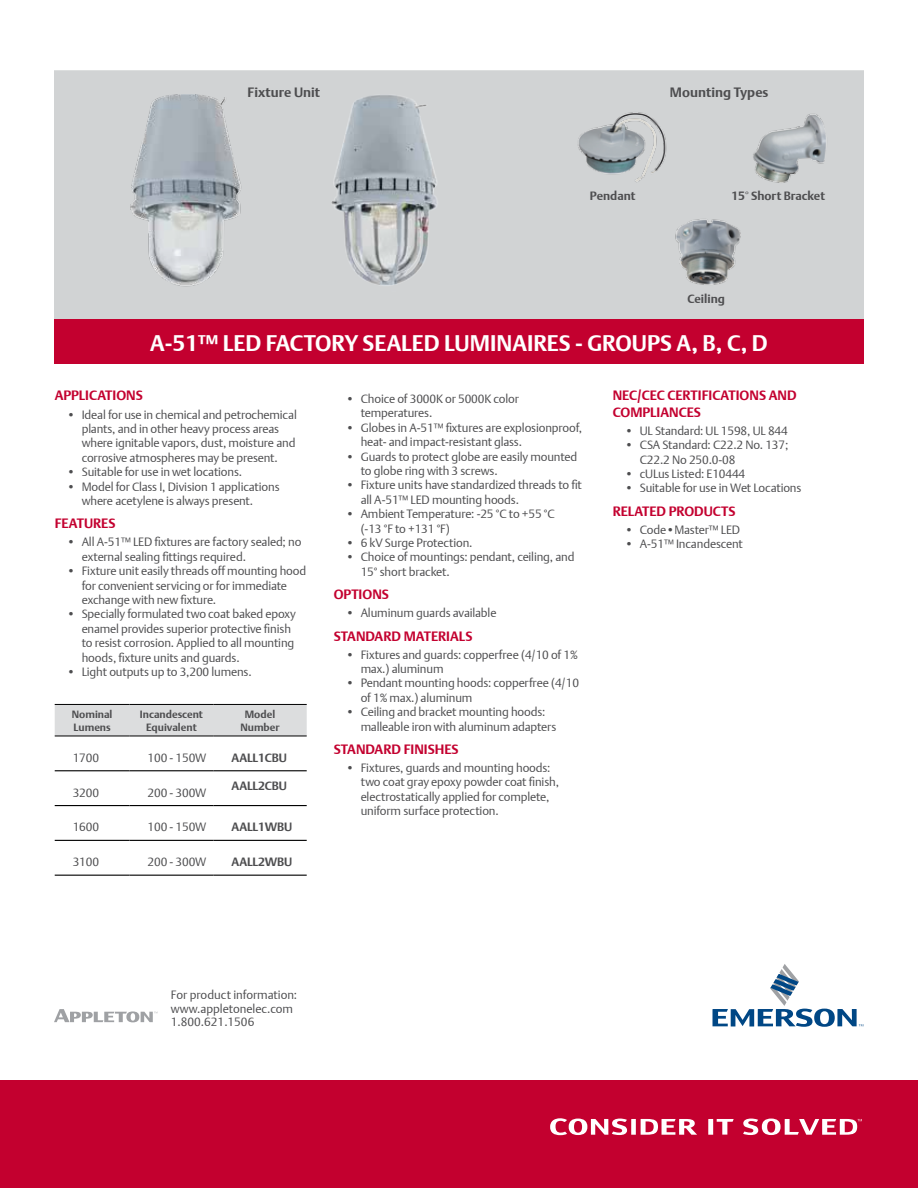
<style>
.page{position:relative;width:918px;height:1188px;background:#fff}
.page>*{position:absolute;margin:0;border:0;box-sizing:border-box;transform-origin:0 0}
.t1{font:700 22.5px "DTL Argo T";color:#fff}
.t2{font:700 13.5px/16.2px "DTL Argo T";color:#c3002f}
.t3{font:700 13.5px "DTL Argo T";color:#4d4d4f}
.t4{font:12px/14.4px "DTL Argo T Light";letter-spacing:-.01em;color:#4d4d4f}
.t5{font:700 12px "DTL Argo T";letter-spacing:-.01em;color:#4d4d4f}
.t6{font:700 10.5px/12.6px "DTL Argo T";color:#4d4d4f;text-align:center}
</style>
<div class="page">
<div style="left:0;top:1080px;width:918px;height:108px;background:#c3002f"></div>
<svg style="left:713px;top:964px;width:150px;height:63px"></svg>
<svg style="left:54px;top:1009px;width:103px;height:13px"></svg>
<svg style="left:708px;top:1119px;width:26px;height:16px"></svg>
<svg style="left:550px;top:1118px;width:147px;height:17px"></svg>
<svg style="left:743px;top:1119px;width:119px;height:16px"></svg>
<div style="left:54px;top:70px;width:810px;height:250px;background:#d1d3d4"></div>
<div style="left:54px;top:320px;width:810px;height:44px;background:#c3002f"></div>
<img style="left:131px;top:94px;width:116px;height:202px">
<img style="left:330px;top:91px;width:116px;height:208px">
<div style="left:55px;top:705px;width:252px;height:31px;background:#dcddde"></div>
<hr style="left:55px;top:704px;width:75px;height:1px;background:#000">
<hr style="left:130px;top:704px;width:83px;height:1px;background:#000">
<hr style="left:213px;top:704px;width:94px;height:1px;background:#000">
<hr style="left:55px;top:736px;width:75px;height:1px;background:#000">
<hr style="left:130px;top:736px;width:83px;height:1px;background:#000">
<hr style="left:213px;top:736px;width:94px;height:1px;background:#000">
<hr style="left:55px;top:770px;width:75px;height:1px;background:#000">
<hr style="left:130px;top:770px;width:83px;height:1px;background:#000">
<hr style="left:213px;top:770px;width:94px;height:1px;background:#000">
<hr style="left:55px;top:805px;width:75px;height:1px;background:#000">
<hr style="left:130px;top:805px;width:83px;height:1px;background:#000">
<hr style="left:213px;top:805px;width:94px;height:1px;background:#000">
<hr style="left:55px;top:840px;width:75px;height:1px;background:#000">
<hr style="left:130px;top:840px;width:83px;height:1px;background:#000">
<hr style="left:213px;top:840px;width:94px;height:1px;background:#000">
<hr style="left:55px;top:875px;width:75px;height:1px;background:#000">
<hr style="left:130px;top:875px;width:83px;height:1px;background:#000">
<hr style="left:213px;top:875px;width:94px;height:1px;background:#000">
<img style="left:574px;top:101px;width:100px;height:85px">
<img style="left:658px;top:209px;width:96px;height:78px">
<img style="left:739px;top:105px;width:99px;height:81px">
<p class="t3" style="left:248px;top:84px;width:74px">FIXTURE UNIT</p>
<p class="t3" style="left:670px;top:84px;width:100px">MOUNTING TYPES</p>
<p class="t5" style="left:590px;top:189px;width:47px">PENDANT</p>
<p class="t5" style="left:731px;top:189px;width:95px">15° SHORT BRACKET</p>
<p class="t5" style="left:687px;top:291px;width:39px">CEILING</p>
<h1 class="t1" style="left:150px;top:329px;width:238px">A-51™ LED FACTORY SEALED</h1>
<h1 class="t1" style="left:444px;top:329px;width:325px">LUMINAIRES - GROUPS A, B, C, D</h1>
<p class="t2" style="left:55px;top:387px;width:89px">APPLICATIONS</p>
<p class="t4" style="left:82px;top:407px;width:217px;text-indent:-15px">• Ideal for use in chemical and petrochemical plants, and in other heavy process areas where ignitable vapors, dust, moisture and corrosive atmospheres may be present.</p>
<p class="t4" style="left:67px;top:465px;width:177px">• Suitable for use in wet locations.</p>
<p class="t4" style="left:82px;top:479px;width:199px;text-indent:-15px">• Model for Class I, Division 1 applications where acetylene is always present.</p>
<p class="t2" style="left:55px;top:515px;width:54px">FEATURES</p>
<p class="t4" style="left:82px;top:535px;width:221px;text-indent:-15px">• All A-51™ LED fixtures are factory sealed; no external sealing fittings required.</p>
<p class="t4" style="left:82px;top:564px;width:226px;text-indent:-15px">• Fixture unit easily threads off mounting hood for convenient servicing or for immediate exchange with new fixture.</p>
<p class="t4" style="left:82px;top:607px;width:216px;text-indent:-15px">• Specially formulated two coat baked epoxy enamel provides superior protective finish to resist corrosion. Applied to all mounting hoods, fixture units and guards.</p>
<p class="t4" style="left:67px;top:664px;width:186px">• Light outputs up to 3,200 lumens.</p>
<p class="t6" style="left:72px;top:708px;width:42px;text-align:left">NOMINAL<br>LUMENS</p>
<p class="t6" style="left:140px;top:708px;width:65px">INCANDESCENT<br>EQUIVALENT</p>
<p class="t6" style="left:240px;top:708px;width:41px">MODEL<br>NUMBER</p>
<p class="t4" style="left:73px;top:750px;width:28px">1700</p>
<p class="t4" style="left:148px;top:750px;width:60px">100 - 150W</p>
<p class="t5" style="left:231px;top:750px;width:42px">AALL1CBU</p>
<p class="t4" style="left:73px;top:785px;width:28px">3200</p>
<p class="t4" style="left:148px;top:785px;width:60px">200 - 300W</p>
<p class="t5" style="left:231px;top:778px;width:42px">AALL2CBU</p>
<p class="t4" style="left:73px;top:820px;width:28px">1600</p>
<p class="t4" style="left:148px;top:820px;width:60px">100 - 150W</p>
<p class="t5" style="left:231px;top:820px;width:54px">AALL1WBU</p>
<p class="t4" style="left:73px;top:855px;width:28px">3100</p>
<p class="t4" style="left:148px;top:855px;width:60px">200 - 300W</p>
<p class="t5" style="left:231px;top:855px;width:54px">AALL2WBU</p>
<p class="t4" style="left:361px;top:392px;width:160px;text-indent:-15px">• Choice of 3000K or 5000K color temperatures.</p>
<p class="t4" style="left:361px;top:420px;width:223px;text-indent:-15px">• Globes in A-51™ fixtures are explosionproof, heat- and impact-resistant glass.</p>
<p class="t4" style="left:361px;top:449px;width:218px;text-indent:-15px">• Guards to protect globe are easily mounted to globe ring with 3 screws.</p>
<p class="t4" style="left:361px;top:478px;width:223px;text-indent:-15px">• Fixture units have standardized threads to fit all A-51™ LED mounting hoods.</p>
<p class="t4" style="left:361px;top:507px;width:196px;text-indent:-15px">• Ambient Temperature: -25 °C to +55 °C (-13 °F to +131 °F)</p>
<p class="t4" style="left:346px;top:536px;width:128px">• 6 kV Surge Protection.</p>
<p class="t4" style="left:361px;top:550px;width:215px;text-indent:-15px">• Choice of mountings: pendant, ceiling, and<br>15° short bracket.</p>
<p class="t2" style="left:334px;top:586px;width:56px">OPTIONS</p>
<p class="t4" style="left:346px;top:606px;width:152px">• Aluminum guards available</p>
<p class="t2" style="left:334px;top:628px;width:125px">STANDARD MATERIALS</p>
<p class="t4" style="left:361px;top:647px;width:219px;text-indent:-15px">• Fixtures and guards: copperfree (4/10 of 1% max.) aluminum</p>
<p class="t4" style="left:361px;top:676px;width:220px;text-indent:-15px">• Pendant mounting hoods: copperfree (4/10 of 1% max.) aluminum</p>
<p class="t4" style="left:361px;top:705px;width:197px;text-indent:-15px">• Ceiling and bracket mounting hoods: malleable iron with aluminum adapters</p>
<p class="t2" style="left:334px;top:741px;width:119px">STANDARD FINISHES</p>
<p class="t4" style="left:361px;top:761px;width:200px;text-indent:-15px">• Fixtures, guards and mounting hoods: two coat gray epoxy powder coat finish, electrostatically applied for complete, uniform surface protection.</p>
<p class="t2" style="left:613px;top:387px;width:184px">NEC/CEC CERTIFICATIONS AND<br>COMPLIANCES</p>
<p class="t4" style="left:625px;top:423px;width:165px">• UL Standard: UL 1598, UL 844</p>
<p class="t4" style="left:640px;top:438px;width:150px;text-indent:-15px">• CSA Standard: C22.2 No. 137;<br>C22.2 No 250.0-08</p>
<p class="t4" style="left:625px;top:466px;width:122px">• cULus Listed: E10444</p>
<p class="t4" style="left:625px;top:481px;width:178px">• Suitable for use in Wet Locations</p>
<p class="t2" style="left:613px;top:503px;width:9px">RELA</p>
<p class="t2" style="left:642px;top:503px;width:94px">TED PRODUCTS</p>
<p class="t4" style="left:625px;top:522px;width:117px">• Code•Master™ LED</p>
<p class="t4" style="left:625px;top:537px;width:120px">• A-51™ Incandescent</p>
<p class="t4" style="left:171px;top:988px;width:128px;line-height:13.5px">For product information: www.appletonelec.com<br>1.800.621.1506</p>
</div>
